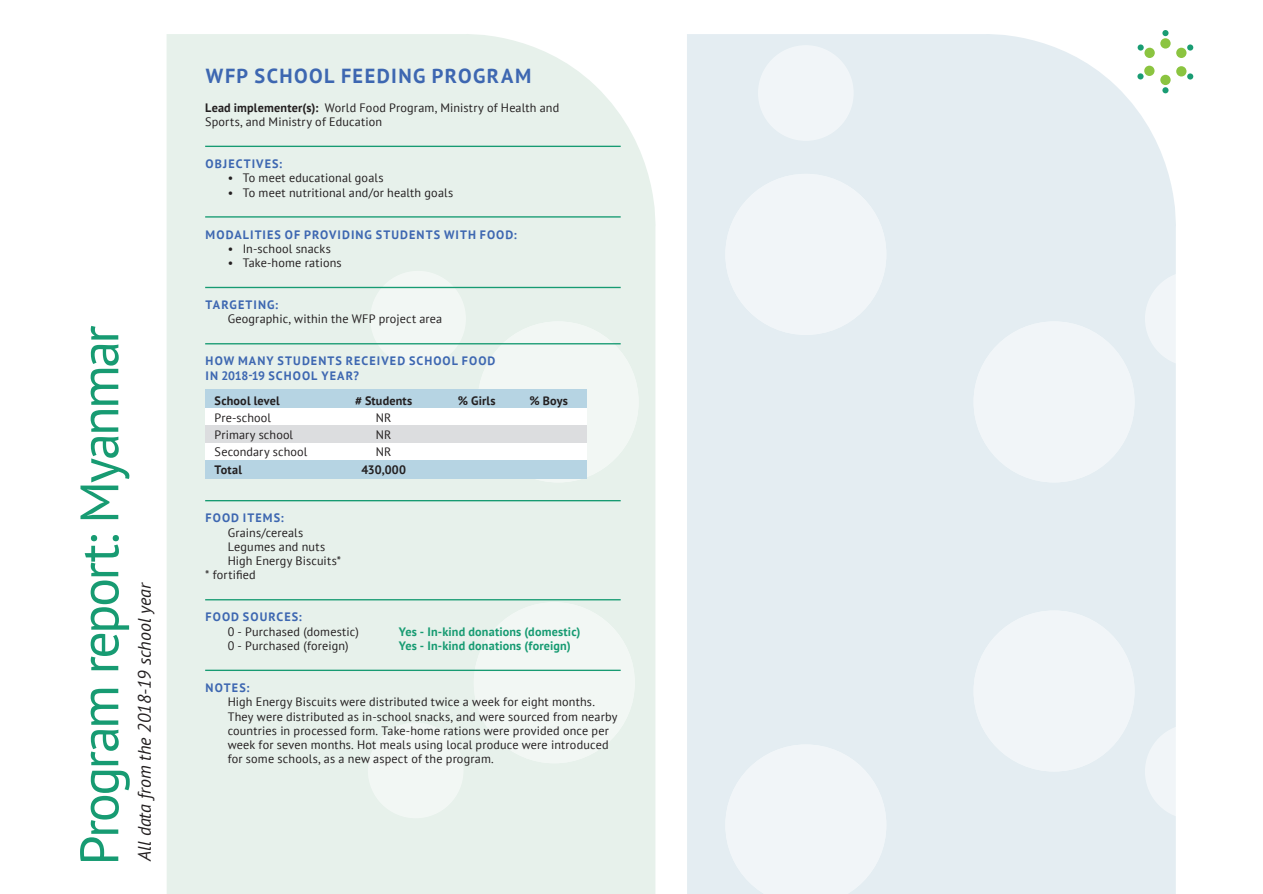
<style>
.page{position:relative;width:1263px;height:894px;background:#fff}
.page>*{position:absolute;margin:0;border:0;box-sizing:border-box;transform-origin:0 0}
.t1{font:54px "PT Sans";letter-spacing:-.05em;color:#179b72}
.t2{font:700 20.25px "PT Sans";letter-spacing:.07em;color:#3d67b1}
.t3{font:italic 18px "PT Sans";color:#231f20}
.t4{font:12.15px/14.2px "PT Sans";letter-spacing:.015em;color:#231f20}
.t5{font:700 12.15px/14.2px "PT Sans";letter-spacing:.085em;color:#3d67b1}
.t6{font:700 12.15px "PT Sans";letter-spacing:.015em;color:#179b72}
.t7{font:700 12.15px "PT Sans";letter-spacing:.015em;color:#231f20}
.s1{font-weight:700}
</style>
<div class="page">
<div style="left:167px;top:34px;width:489px;height:859px;background:#e7f1eb"></div>
<div style="left:687px;top:31px;width:493px;height:862px;background:#e4edf2"></div>
<div style="left:477px;top:321px;width:161px;height:161px;background:#f2f7f4;border-radius:50%"></div>
<div style="left:725px;top:174px;width:161px;height:161px;background:#f1f5f8;border-radius:50%"></div>
<div style="left:973px;top:321px;width:161px;height:161px;background:#f1f5f8;border-radius:50%"></div>
<div style="left:973px;top:610px;width:161px;height:161px;background:#f1f5f8;border-radius:50%"></div>
<svg style="left:725px;top:744px;width:161px;height:149px"></svg>
<div style="left:474px;top:602px;width:161px;height:161px;background:#f2f7f4;border-radius:50%"></div>
<div style="left:1145px;top:271px;width:95px;height:95px;background:linear-gradient(to right,#f1f5f8,#fff);border-radius:50%"></div>
<div style="left:1145px;top:723px;width:95px;height:96px;background:linear-gradient(to right,#f1f5f8,#fff);border-radius:50%"></div>
<div style="left:368px;top:722px;width:95px;height:96px;background:#f2f7f4;border-radius:50%"></div>
<div style="left:370px;top:271px;width:96px;height:95px;background:#f2f7f4;border-radius:50%"></div>
<div style="left:758px;top:45px;width:95px;height:96px;background:#f1f5f8;border-radius:50%"></div>
<div style="left:1144px;top:48px;width:10px;height:10px;background:#8bc440;border-radius:50%"></div>
<div style="left:1160px;top:38px;width:10px;height:11px;background:#8bc440;border-radius:50%"></div>
<div style="left:1176px;top:48px;width:10px;height:10px;background:#8bc440;border-radius:50%"></div>
<div style="left:1176px;top:66px;width:10px;height:10px;background:#8bc440;border-radius:50%"></div>
<div style="left:1160px;top:75px;width:10px;height:10px;background:#8bc440;border-radius:50%"></div>
<div style="left:1144px;top:66px;width:10px;height:10px;background:#8bc440;border-radius:50%"></div>
<div style="left:1187px;top:44px;width:6px;height:7px;background:#199c73;border-radius:50%"></div>
<svg style="left:1187px;top:73px;width:6px;height:6px"></svg>
<svg style="left:1162px;top:87px;width:6px;height:6px"></svg>
<svg style="left:1137px;top:73px;width:6px;height:6px"></svg>
<div style="left:1137px;top:44px;width:6px;height:7px;background:#199c73;border-radius:50%"></div>
<svg style="left:1162px;top:30px;width:6px;height:6px"></svg>
<div style="left:205px;top:408px;width:382px;height:17px;background:#fff"></div>
<div style="left:205px;top:442px;width:382px;height:18px;background:#fff"></div>
<div style="left:205px;top:389px;width:382px;height:19px;background:#b6d4e3"></div>
<div style="left:205px;top:460px;width:382px;height:18px;background:#b6d4e3"></div>
<div style="left:205px;top:425px;width:382px;height:17px;background:#dcdddf"></div>
<hr style="left:205px;top:146px;width:415px;height:1px;background:#179b72">
<hr style="left:205px;top:216px;width:415px;height:1px;background:#179b72">
<hr style="left:205px;top:287px;width:415px;height:1px;background:#179b72">
<hr style="left:205px;top:343px;width:415px;height:1px;background:#179b72">
<hr style="left:205px;top:500px;width:415px;height:1px;background:#179b72">
<hr style="left:205px;top:599px;width:415px;height:1px;background:#179b72">
<hr style="left:205px;top:669px;width:415px;height:1px;background:#179b72">
<h1 class="t1" style="left:65px;top:865px;width:541px;rotate:-90deg">Program report: Myanmar</h1>
<h3 class="t3" style="left:133px;top:860px;width:280px;rotate:-90deg">All data from the 2018-19 school year</h3>
<h2 class="t2" style="left:206px;top:63px;width:327px">WFP SCHOOL FEEDING PROGRAM</h2>
<p class="t4" style="left:205px;top:100px;width:356px"><span class="s1">Lead implementer(s):</span> World Food Program, Ministry of Health and<br>Sports, and Ministry of Education</p>
<p class="t5" style="left:206px;top:156px;width:78px">OBJECTIVES:</p>
<p class="t4" style="left:228px;top:170px;width:157px">• To meet educational goals</p>
<p class="t4" style="left:228px;top:185px;width:227px">• To meet nutritional and/or health goals</p>
<p class="t5" style="left:206px;top:227px;width:313px">MODALITIES OF PROVIDING STUDENTS WITH FOOD:</p>
<p class="t4" style="left:228px;top:241px;width:105px">• In-school snacks</p>
<p class="t4" style="left:228px;top:255px;width:115px">• Take-home rations</p>
<p class="t5" style="left:206px;top:297px;width:74px">TARGETING:</p>
<p class="t4" style="left:228px;top:311px;width:216px">Geographic, within the WFP project area</p>
<p class="t5" style="left:206px;top:353px;width:291px">HOW MANY STUDENTS RECEIVED SCHOOL FOOD<br>IN 2018-19 SCHOOL YEAR?</p>
<p class="t7" style="left:215px;top:392px;width:67px">School level</p>
<p class="t7" style="left:355px;top:392px;width:59px"># Students</p>
<p class="t7" style="left:458px;top:392px;width:39px">% Girls</p>
<p class="t7" style="left:529px;top:392px;width:40px">% Boys</p>
<p class="t4" style="left:215px;top:410px;width:58px">Pre-school</p>
<p class="t4" style="left:376px;top:410px;width:17px">NR</p>
<p class="t4" style="left:215px;top:427px;width:80px">Primary school</p>
<p class="t4" style="left:376px;top:427px;width:17px">NR</p>
<p class="t4" style="left:215px;top:444px;width:94px">Secondary school</p>
<p class="t4" style="left:376px;top:444px;width:17px">NR</p>
<p class="t7" style="left:215px;top:462px;width:29px">Total</p>
<p class="t7" style="left:361px;top:462px;width:46px">430,000</p>
<p class="t5" style="left:206px;top:510px;width:79px">FOOD ITEMS:</p>
<p class="t4" style="left:228px;top:524px;width:77px">Grains/cereals</p>
<p class="t4" style="left:228px;top:539px;width:99px">Legumes and nuts</p>
<p class="t4" style="left:228px;top:553px;width:115px">High Energy Biscuits*</p>
<p class="t4" style="left:205px;top:567px;width:52px">* fortified</p>
<p class="t5" style="left:206px;top:609px;width:98px">FOOD SOURCES:</p>
<p class="t4" style="left:228px;top:623px;width:133px">0 - Purchased (domestic)</p>
<p class="t6" style="left:399px;top:623px;width:183px">Yes - In-kind donations (domestic)</p>
<p class="t4" style="left:228px;top:638px;width:122px">0 - Purchased (foreign)</p>
<p class="t6" style="left:399px;top:637px;width:173px">Yes - In-kind donations (foreign)</p>
<p class="t5" style="left:206px;top:680px;width:45px">NOTES:</p>
<p class="t4" style="left:228px;top:694px;width:391px">High Energy Biscuits were distributed twice a week for eight months.<br>They were distributed as in-school snacks, and were sourced from nearby countries in processed form. Take-home rations were provided once per week for seven months. Hot meals using local produce were introduced for some schools, as a new aspect of the program.</p>
</div>
